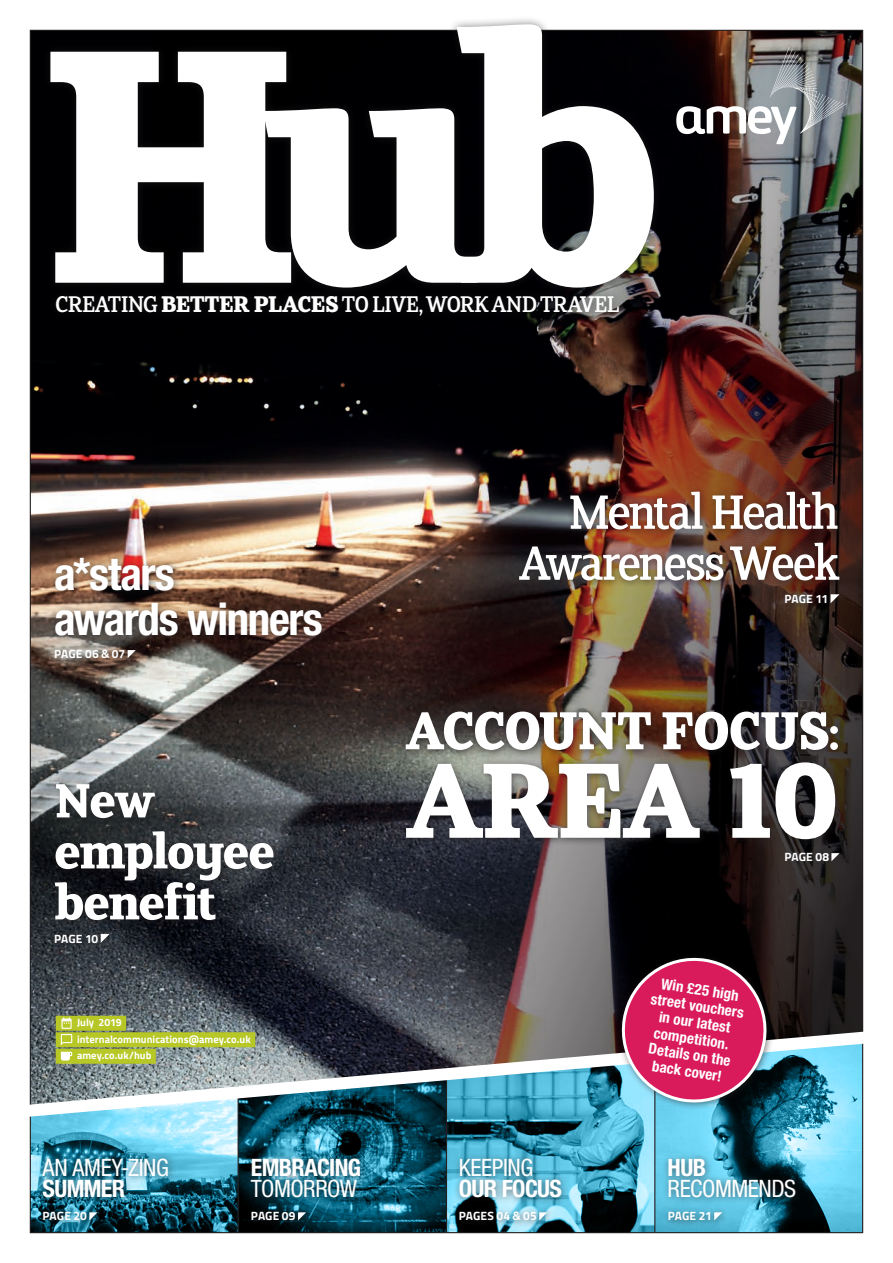
<style>
.page{position:relative;width:893px;height:1263px;background:#fff}
.page>*{position:absolute;margin:0;border:0;box-sizing:border-box;transform-origin:0 0}
.t1{font:700 375px "FS Clerkenwell";color:#fff}
.t2{font:700 120px "FS Clerkenwell";letter-spacing:-.045em;color:#fff}
.t3{font:700 60px "FS Clerkenwell";letter-spacing:-.055em;color:#fff}
.t4{font:54px/51px "FS Clerkenwell";letter-spacing:-.065em;color:#fff;text-align:right}
.t5{font:700 54px/51px "FS Clerkenwell";letter-spacing:-.045em;color:#fff}
.t6{font:700 condensed 45px/45px "Helvetica Neue LT Pro";letter-spacing:-.03em;color:#fff}
.t7{font:25.5px "FS Clerkenwell";letter-spacing:-.05em;color:#fff}
.t8{font:condensed 24px "Helvetica Neue LT Pro";letter-spacing:-.02em;color:#fff}
.t9{font:700 condensed 24px "Helvetica Neue LT Pro";letter-spacing:-.025em;color:#fff}
.t10{font:700 condensed 15px/16.5px "Helvetica Neue LT Pro";color:#fff;text-align:center}
.t11{font:700 12px "Titillium";letter-spacing:.005em;color:#fff}
.t12{font:700 10.5px/16.5px "Titillium";letter-spacing:.005em;color:#fff}
.s1{font-weight:700}
</style>
<div class="page">
<img style="left:32px;top:32px;width:121px;height:919px">
<img style="left:153px;top:32px;width:708px;height:919px">
<div style="left:400px;top:706px;width:447px;height:164px;background:#231f20;opacity:.6"></div>
<svg style="left:831px;top:853px;width:8px;height:8px"></svg>
<div style="left:49px;top:778px;width:233px;height:173px;background:#231f20;opacity:.6"></div>
<svg style="left:101px;top:934px;width:9px;height:9px"></svg>
<div style="left:49px;top:552px;width:281px;height:114px;background:#231f20;opacity:.6"></div>
<svg style="left:128px;top:650px;width:8px;height:8px"></svg>
<div style="left:513px;top:486px;width:334px;height:125px;background:#231f20;opacity:.6"></div>
<svg style="left:830px;top:594px;width:9px;height:9px"></svg>
<div style="left:41px;top:16px;width:622px;height:281px;background:#231f20;opacity:.6"></div>
<div style="left:48px;top:287px;width:580px;height:37px;background:#231f20;opacity:.6"></div>
<svg style="left:676px;top:47px;width:171px;height:97px;background:#716e6e"></svg>
<img style="left:30px;top:951px;width:833px;height:283px">
<h1 class="t1" style="left:36px;top:-13px;width:631px">Hub</h1>
<h3 class="t7" style="left:55px;top:292px;width:566px">CREATING <span class="s1">BETTER PLACES</span> TO LIVE, WORK AND TRAVEL</h3>
<h3 class="t6" style="left:54px;top:551px;width:270px">a*stars<br>awards winners</h3>
<p class="t11" style="left:54px;top:645px;width:73px">PAGE 06 &amp; 07</p>
<h3 class="t5" style="left:54px;top:778px;width:223px">New employee benefit</h3>
<p class="t11" style="left:54px;top:929px;width:46px">PAGE 10</p>
<p class="t12" style="left:77px;top:1014px;width:175px">July 2019 internalcommunications@amey.co.uk amey.co.uk/hub</p>
<h3 class="t8" style="left:43px;top:1153px;width:128px">AN AMEY-ZING</h3>
<h3 class="t9" style="left:43px;top:1174px;width:84px">SUMMER</h3>
<p class="t11" style="left:43px;top:1207px;width:46px">PAGE 20</p>
<h3 class="t9" style="left:251px;top:1153px;width:112px">EMBRACING</h3>
<h3 class="t8" style="left:251px;top:1174px;width:108px">TOMORROW</h3>
<p class="t11" style="left:251px;top:1207px;width:46px">PAGE 09</p>
<h3 class="t4" style="left:519px;top:489px;width:322px">Mental Health<br>Awareness Week</h3>
<p class="t11" style="left:784px;top:590px;width:45px">PAGE 11</p>
<h3 class="t3" style="left:405px;top:702px;width:436px">ACCOUNT FOCUS:</h3>
<h2 class="t2" style="left:405px;top:743px;width:436px">AREA 10</h2>
<p class="t11" style="left:784px;top:848px;width:46px">PAGE 08</p>
<h3 class="t8" style="left:459px;top:1153px;width:76px">KEEPING</h3>
<h3 class="t9" style="left:459px;top:1174px;width:105px">OUR FOCUS</h3>
<p class="t11" style="left:459px;top:1207px;width:80px">PAGES 04 &amp; 05</p>
<p class="t10" style="left:655px;top:974px;width:96px;rotate:9deg">Win £25 high street vouchers in our latest competition.<br>Details on the back cover!</p>
<h3 class="t9" style="left:668px;top:1153px;width:40px">HUB</h3>
<h3 class="t8" style="left:668px;top:1174px;width:130px">RECOMMENDS</h3>
<p class="t11" style="left:668px;top:1207px;width:46px">PAGE 21</p>
</div>
